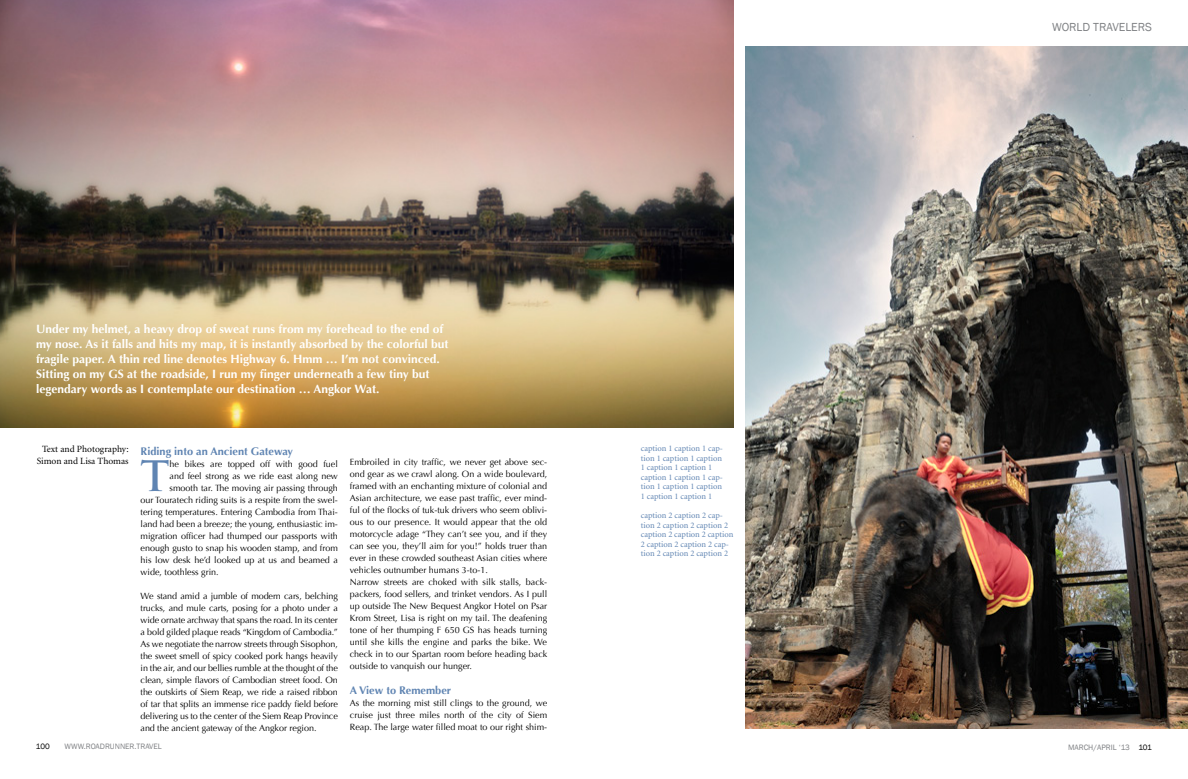
<style>
.page{position:relative;width:1188px;height:779px;background:#fff}
.page>*{position:absolute;margin:0;border:0;box-sizing:border-box;transform-origin:0 0}
.t1{font:700 40.9px "Trajan";color:#5f84b2}
.t2{font:700 12px/15px "Optima";color:#fff}
.t3{font:12px "Franklin Gothic";color:#808285}
.t4{font:700 11px "Optima";color:#5f84b2}
.t5{font:9.5px/12px "Minion";color:#000;text-align:center}
.t6{font:9px/12px "Optima";color:#000;text-align:justify}
.t7{font:8.5px/9.5px "Minion";color:#5f84b2}
.t8{font:8px "Franklin Gothic";color:#808285}
.t9{font:8px "Franklin Gothic";color:#000}
.s1{color:#000}
</style>
<div class="page">
<img style="left:745px;top:47px;width:443px;height:681px">
<img style="left:0;top:0;width:733px;height:428px">
<p class="t2" style="left:36px;top:321px;width:414px">Under my helmet, a heavy drop of sweat runs from my forehead to the end of my nose. As it falls and hits my map, it is instantly absorbed by the colorful but fragile paper. A thin red line denotes Highway 6. Hmm … I’m not convinced.<br>Sitting on my GS at the roadside, I run my finger underneath a few tiny but legendary words as I contemplate our destination … Angkor Wat.</p>
<p class="t5" style="left:37px;top:443px;width:94px">Text and Photography:<br>Simon and Lisa Thomas</p>
<p class="t4" style="left:141px;top:445px;width:154px">Riding into an Ancient Gateway</p>
<h1 class="t1" style="left:141px;top:451px;width:31px">T</h1>
<p class="t6" style="left:170px;top:458px;width:170px">he bikes are topped off with good fuel</p>
<p class="t6" style="left:170px;top:470px;width:170px">and feel strong as we ride east along new</p>
<p class="t6" style="left:170px;top:482px;width:170px">smooth tar. The moving air passing through</p>
<p class="t6" style="left:141px;top:494px;width:199px">our Touratech riding suits is a respite from the swel-</p>
<p class="t6" style="left:141px;top:506px;width:199px">tering temperatures. Entering Cambodia from Thai-</p>
<p class="t6" style="left:141px;top:518px;width:199px">land had been a breeze; the young, enthusiastic im-</p>
<p class="t6" style="left:141px;top:530px;width:199px">migration officer had thumped our passports with</p>
<p class="t6" style="left:141px;top:542px;width:199px">enough gusto to snap his wooden stamp, and from</p>
<p class="t6" style="left:141px;top:554px;width:199px">his low desk he’d looked up at us and beamed a</p>
<p class="t6" style="left:141px;top:566px;width:80px">wide, toothless grin.</p>
<p class="t6" style="left:141px;top:590px;width:199px">We stand amid a jumble of modern cars, belching trucks, and mule carts, posing for a photo under a wide ornate archway that spans the road. In its center a bold gilded plaque reads “Kingdom of Cambodia.” As we negotiate the narrow streets through Sisophon, the sweet smell of spicy cooked pork hangs heavily in the air, and our bellies rumble at the thought of the clean, simple flavors of Cambodian street food. On the outskirts of Siem Reap, we ride a raised ribbon of tar that splits an immense rice paddy field before delivering us to the center of the Siem Reap Province and the ancient gateway of the Angkor region.</p>
<p class="t6" style="left:350px;top:456px;width:199px;text-align:left">Embroiled in city traffic, we never get above sec&shy;ond gear as we crawl along. On a wide boulevard, framed with an enchanting mixture of colonial and Asian architecture, we ease past traffic, ever mind&shy;ful of the flocks of tuk-tuk drivers who seem oblivi&shy;ous to our presence. It would appear that the old motorcycle adage “They can’t see you, and if they can see you, they’ll aim for you!” holds truer than ever in these crowded southeast Asian cities where vehicles outnumber humans 3-to-1.<br>Narrow streets are choked with silk stalls, back&shy;packers, food sellers, and trinket vendors. As I pull up outside The New Bequest Angkor Hotel on Psar Krom Street, Lisa is right on my tail. The deafening tone of her thumping F 650 GS has heads turning until she kills the engine and parks the bike. We check in to our Spartan room before heading back outside to vanquish our hunger.</p>
<p class="t4" style="left:350px;top:683px;width:103px">A View to Remember</p>
<p class="t6" style="left:350px;top:696px;width:199px">As the morning mist still clings to the ground, we cruise just three miles north of the city of Siem Reap. The large water filled moat to our right shim-</p>
<p class="t7" style="left:641px;top:444px;width:84px">caption 1 caption 1 cap&shy;tion 1 caption 1 caption<br>1 caption 1 caption 1 caption 1 caption 1 cap&shy;tion 1 caption 1 caption<br>1 caption 1 caption 1</p>
<p class="t7" style="left:641px;top:510px;width:94px">caption 2 caption 2 cap&shy;tion 2 caption 2 caption 2 caption 2 caption 2 caption<br>2 caption 2 caption 2 cap&shy;tion 2 caption 2 caption 2</p>
<h2 class="t3" style="left:1052px;top:19px;width:101px">WORLD TRAVELERS</h2>
<p class="t9" style="left:36px;top:740px;width:15px">100</p>
<p class="t8" style="left:65px;top:741px;width:99px">WWW.ROADRUNNER.TRAVEL</p>
<p class="t8" style="left:1068px;top:741px;width:85px">MARCH/APRIL ‘13 <span class="s1">101</span></p>
</div>
